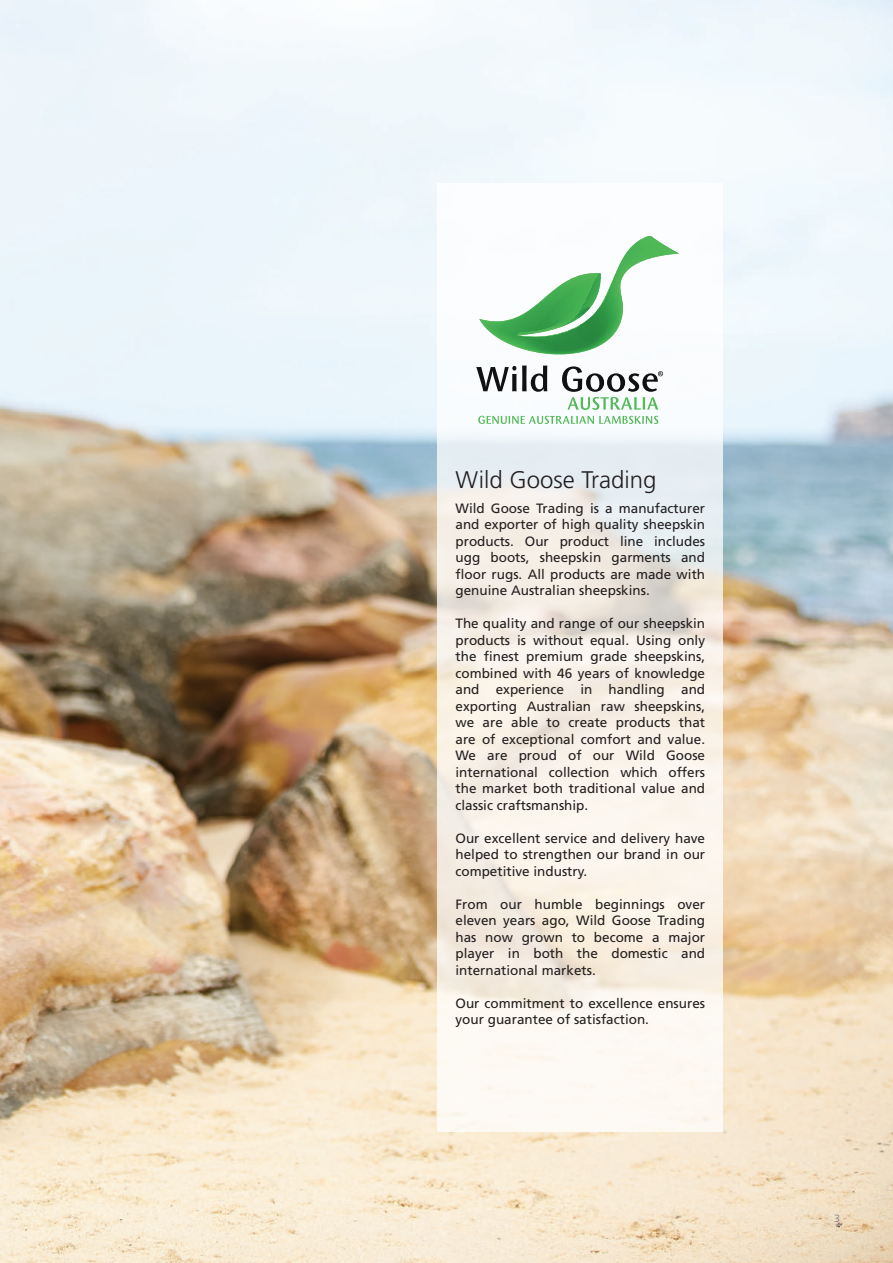
<style>
.page{position:relative;width:893px;height:1263px;background:#fff}
.page>*{position:absolute;margin:0;border:0;box-sizing:border-box;transform-origin:0 0}
.t1{font:300 24px "Frutiger LT Std";color:#231f20}
.t2{font:13.5px/16.5px "Frutiger LT Std";color:#231f20;text-align:justify}
.t3{font:300 10.5px "Frutiger LT Std";color:#76787b}
</style>
<div class="page">
<img style="left:0;top:0;width:893px;height:1263px">
<svg style="left:437px;top:183px;width:286px;height:948px;fill:#f9f3ed"></svg>
<svg style="left:478px;top:416px;width:180px;height:8px"></svg>
<svg style="left:476px;top:236px;width:203px;height:174px"></svg>
<h1 class="t1" style="left:455px;top:466px;width:203px">Wild Goose Trading</h1>
<p class="t2" style="left:455px;top:500px;width:251px">Wild Goose Trading is a manufacturer and exporter of high quality sheepskin products. Our product line includes ugg boots, sheepskin garments and floor rugs. All products are made with genuine Australian sheepskins.</p>
<p class="t2" style="left:455px;top:615px;width:251px">The quality and range of our sheepskin products is without equal. Using only the finest premium grade sheepskins, combined with 46 years of knowledge and experience in handling and exporting Australian raw sheepskins, we are able to create products that are of exceptional comfort and value.<br>We are proud of our Wild Goose international collection which offers the market both traditional value and classic craftsmanship.</p>
<p class="t2" style="left:455px;top:830px;width:251px">Our excellent service and delivery have helped to strengthen our brand in our competitive industry.</p>
<p class="t2" style="left:455px;top:896px;width:251px">From our humble beginnings over eleven years ago, Wild Goose Trading has now grown to become a major player in both the domestic and international markets.</p>
<p class="t2" style="left:455px;top:995px;width:251px">Our commitment to excellence ensures your guarantee of satisfaction.</p>
<p class="t3" style="left:834px;top:1212px;width:7px">3</p>
</div>
